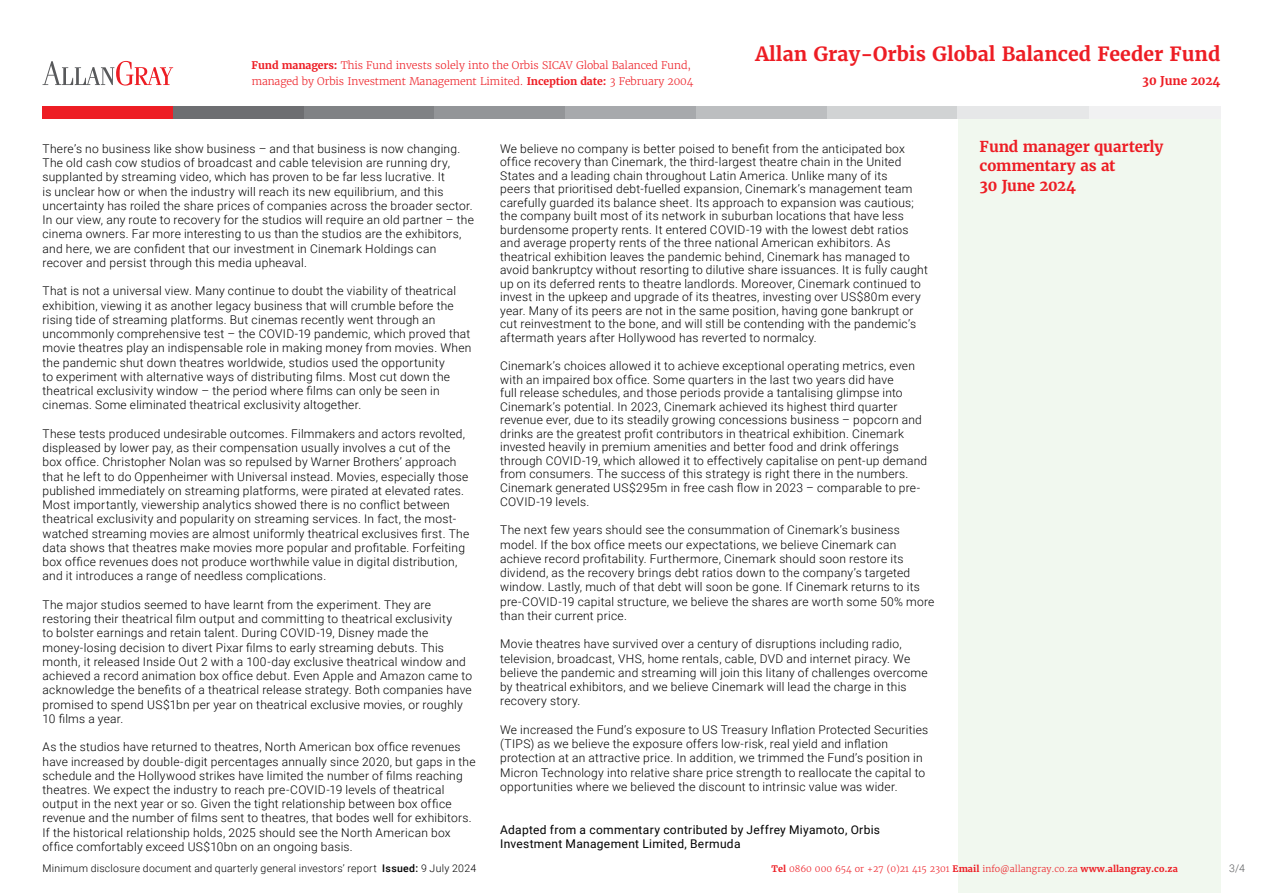
<style>
.page{position:relative;width:1263px;height:893px;background:#fff}
.page>*{position:absolute;margin:0;border:0;box-sizing:border-box;transform-origin:0 0}
.t1{font:700 19.5px "Merriweather";color:#ed1d24}
.t2{font:700 15px/19.5px "Merriweather";letter-spacing:-.015em;color:#ed1d24}
.t3{font:300 12px/14.2px "Roboto";letter-spacing:.02em;color:#000}
.t4{font:12px/14.2px "Roboto";letter-spacing:.025em;color:#000}
.t5{font:700 12px "Merriweather";letter-spacing:-.01em;color:#ed1d24}
.t6{font:300 10.5px/16.5px "Merriweather";letter-spacing:-.01em;color:#ed1d24}
.t7{font:300 10.5px "Roboto";letter-spacing:.025em;color:#000}
.t8{font:300 10.5px "Roboto";color:#58595b}
.t9{font:300 9px "Merriweather";color:#ed1d24}
.s1{font-weight:700}
.s2{font-weight:500}
</style>
<div class="page">
<div style="left:958px;top:119px;width:262px;height:774px;background:#f1f8ef"></div>
<div style="left:43px;top:106px;width:131px;height:13px;background:#ed1d24"></div>
<div style="left:1089px;top:106px;width:131px;height:13px;background:#f1f1f2"></div>
<div style="left:173px;top:106px;width:132px;height:13px;background:#6d6e71"></div>
<div style="left:304px;top:106px;width:131px;height:13px;background:#808285"></div>
<div style="left:435px;top:106px;width:131px;height:13px;background:#939598"></div>
<div style="left:565px;top:106px;width:132px;height:13px;background:#a7a9ac"></div>
<div style="left:696px;top:106px;width:132px;height:13px;background:#bcbec0"></div>
<div style="left:827px;top:106px;width:131px;height:13px;background:#d1d3d4"></div>
<div style="left:958px;top:106px;width:131px;height:13px;background:#e6e7e8"></div>
<svg style="left:43px;top:61px;width:130px;height:25px"></svg>
<p class="t6" style="left:252px;top:57px;width:443px"><span class="s1">Fund managers:</span> This Fund invests solely into the Orbis SICAV Global Balanced Fund, managed by Orbis Investment Management Limited. <span class="s1">Inception date:</span> 3 February 2004</p>
<h1 class="t1" style="left:755px;top:42px;width:466px">Allan Gray-Orbis Global Balanced Feeder Fund</h1>
<p class="t5" style="left:1142px;top:73px;width:80px">30 June 2024</p>
<p class="t3" style="left:43px;top:141px;width:433px">There’s no business like show business – and that business is now changing.<br>The old cash cow studios of broadcast and cable television are running dry, supplanted by streaming video, which has proven to be far less lucrative. It<br>is unclear how or when the industry will reach its new equilibrium, and this uncertainty has roiled the share prices of companies across the broader sector.<br>In our view, any route to recovery for the studios will require an old partner – the cinema owners. Far more interesting to us than the studios are the exhibitors, and here, we are confident that our investment in Cinemark Holdings can recover and persist through this media upheaval.</p>
<p class="t3" style="left:43px;top:284px;width:430px">That is not a universal view. Many continue to doubt the viability of theatrical exhibition, viewing it as another legacy business that will crumble before the rising tide of streaming platforms. But cinemas recently went through an uncommonly comprehensive test – the COVID-19 pandemic, which proved that movie theatres play an indispensable role in making money from movies. When the pandemic shut down theatres worldwide, studios used the opportunity<br>to experiment with alternative ways of distributing films. Most cut down the theatrical exclusivity window – the period where films can only be seen in cinemas. Some eliminated theatrical exclusivity altogether.</p>
<p class="t3" style="left:43px;top:426px;width:428px">These tests produced undesirable outcomes. Filmmakers and actors revolted, displeased by lower pay, as their compensation usually involves a cut of the box office. Christopher Nolan was so repulsed by Warner Brothers’ approach that he left to do Oppenheimer with Universal instead. Movies, especially those published immediately on streaming platforms, were pirated at elevated rates.<br>Most importantly, viewership analytics showed there is no conflict between theatrical exclusivity and popularity on streaming services. In fact, the most&shy;watched streaming movies are almost uniformly theatrical exclusives first. The data shows that theatres make movies more popular and profitable. Forfeiting box office revenues does not produce worthwhile value in digital distribution, and it introduces a range of needless complications.</p>
<p class="t3" style="left:43px;top:597px;width:431px">The major studios seemed to have learnt from the experiment. They are restoring their theatrical film output and committing to theatrical exclusivity<br>to bolster earnings and retain talent. During COVID-19, Disney made the money-losing decision to divert Pixar films to early streaming debuts. This month, it released Inside Out 2 with a 100-day exclusive theatrical window and achieved a record animation box office debut. Even Apple and Amazon came to acknowledge the benefits of a theatrical release strategy. Both companies have promised to spend US$1bn per year on theatrical exclusive movies, or roughly 10 films a year.</p>
<p class="t3" style="left:43px;top:739px;width:434px">As the studios have returned to theatres, North American box office revenues have increased by double-digit percentages annually since 2020, but gaps in the schedule and the Hollywood strikes have limited the number of films reaching theatres. We expect the industry to reach pre-COVID-19 levels of theatrical output in the next year or so. Given the tight relationship between box office revenue and the number of films sent to theatres, that bodes well for exhibitors.<br>If the historical relationship holds, 2025 should see the North American box office comfortably exceed US$10bn on an ongoing basis.</p>
<p class="t3" style="left:500px;top:141px;width:429px;line-height:13.5px">We believe no company is better poised to benefit from the anticipated box office recovery than Cinemark, the third-largest theatre chain in the United States and a leading chain throughout Latin America. Unlike many of its<br>peers that prioritised debt-fuelled expansion, Cinemark’s management team carefully guarded its balance sheet. Its approach to expansion was cautious; the company built most of its network in suburban locations that have less burdensome property rents. It entered COVID-19 with the lowest debt ratios and average property rents of the three national American exhibitors. As theatrical exhibition leaves the pandemic behind, Cinemark has managed to avoid bankruptcy without resorting to dilutive share issuances. It is fully caught up on its deferred rents to theatre landlords. Moreover, Cinemark continued to invest in the upkeep and upgrade of its theatres, investing over US$80m every year. Many of its peers are not in the same position, having gone bankrupt or cut reinvestment to the bone, and will still be contending with the pandemic’s aftermath years after Hollywood has reverted to normalcy.</p>
<p class="t3" style="left:500px;top:359px;width:428px;line-height:13.5px">Cinemark’s choices allowed it to achieve exceptional operating metrics, even with an impaired box office. Some quarters in the last two years did have<br>full release schedules, and those periods provide a tantalising glimpse into Cinemark’s potential. In 2023, Cinemark achieved its highest third quarter revenue ever, due to its steadily growing concessions business – popcorn and drinks are the greatest profit contributors in theatrical exhibition. Cinemark invested heavily in premium amenities and better food and drink offerings through COVID-19, which allowed it to effectively capitalise on pent-up demand from consumers. The success of this strategy is right there in the numbers.<br>Cinemark generated US$295m in free cash flow in 2023 – comparable to pre-COVID-19 levels.</p>
<p class="t3" style="left:500px;top:523px;width:436px">The next few years should see the consummation of Cinemark’s business model. If the box office meets our expectations, we believe Cinemark can achieve record profitability. Furthermore, Cinemark should soon restore its dividend, as the recovery brings debt ratios down to the company’s targeted window. Lastly, much of that debt will soon be gone. If Cinemark returns to its pre-COVID-19 capital structure, we believe the shares are worth some 50% more than their current price.</p>
<p class="t3" style="left:500px;top:637px;width:429px">Movie theatres have survived over a century of disruptions including radio, television, broadcast, VHS, home rentals, cable, DVD and internet piracy. We believe the pandemic and streaming will join this litany of challenges overcome by theatrical exhibitors, and we believe Cinemark will lead the charge in this recovery story.</p>
<p class="t3" style="left:500px;top:722px;width:430px">We increased the Fund’s exposure to US Treasury Inflation Protected Securities (TIPS) as we believe the exposure offers low-risk, real yield and inflation protection at an attractive price. In addition, we trimmed the Fund’s position in Micron Technology into relative share price strength to reallocate the capital to opportunities where we believed the discount to intrinsic value was wider.</p>
<p class="t4" style="left:500px;top:822px;width:381px">Adapted from a commentary contributed by Jeffrey Miyamoto, Orbis<br>Investment Management Limited, Bermuda</p>
<p class="t2" style="left:980px;top:137px;width:185px">Fund manager quarterly commentary as at<br>30 June 2024</p>
<p class="t7" style="left:43px;top:861px;width:435px">Minimum disclosure document and quarterly general investors’ report <span class="s2">Issued:</span> 9 July 2024</p>
<p class="t9" style="left:772px;top:863px;width:408px"><span class="s1">Tel</span> 0860 000 654 or +27 (0)21 415 2301 <span class="s1">Email</span> info@allangray.co.za <span class="s1">www.allangray.co.za</span></p>
<p class="t8" style="left:1229px;top:861px;width:17px">3/4</p>
</div>
